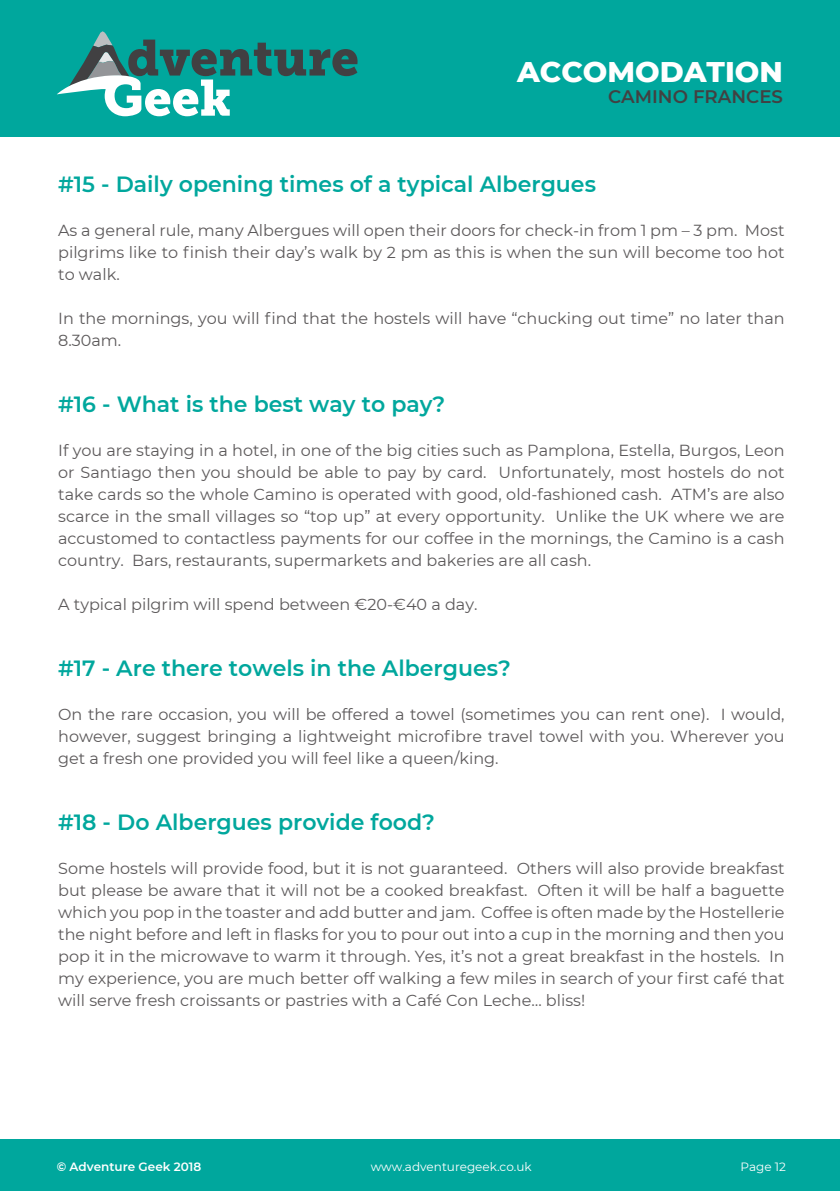
<style>
.page{position:relative;width:840px;height:1191px;background:#fff}
.page>*{position:absolute;margin:0;border:0;box-sizing:border-box;transform-origin:0 0}
.t1{font:800 29px "Montserrat";color:#fff}
.t2{font:600 22px "Montserrat";color:#00a79d}
.t3{font:600 18.2px "Montserrat";color:#414142}
.t4{font:16px/22px "Montserrat";color:#5c595a;text-align:justify}
.t5{font:12px "Montserrat";color:#fff}
.t6{font:600 12px "Montserrat";color:#fff}
</style>
<div class="page">
<div style="left:0;top:1140px;width:839px;height:51px;background:#00a79d"></div>
<div style="left:0;top:0;width:839px;height:136px;background:#00a79d"></div>
<svg style="left:57px;top:31px;width:300px;height:85px"></svg>
<h1 class="t1" style="left:517px;top:50px;width:267px">ACCOMODATION</h1>
<p class="t3" style="left:607px;top:84px;width:176px">CAMINO FRANCES</p>
<h2 class="t2" style="left:58px;top:168px;width:539px">#15 - Daily opening times of a typical Albergues</h2>
<p class="t4" style="left:58px;top:219px;width:727px">As a general rule, many Albergues will open their doors for check-in from 1 pm – 3 pm. Most pilgrims like to finish their day’s walk by 2 pm as this is when the sun will become too hot to walk.</p>
<p class="t4" style="left:58px;top:307px;width:727px">In the mornings, you will find that the hostels will have “chucking out time” no later than<br>8.30am.</p>
<h2 class="t2" style="left:58px;top:388px;width:388px">#16 - What is the best way to pay?</h2>
<p class="t4" style="left:58px;top:439px;width:727px">If you are staying in a hotel, in one of the big cities such as Pamplona, Estella, Burgos, Leon or Santiago then you should be able to pay by card. Unfortunately, most hostels do not take cards so the whole Camino is operated with good, old-fashioned cash. ATM’s are also scarce in the small villages so “top up” at every opportunity. Unlike the UK where we are accustomed to contactless payments for our coffee in the mornings, the Camino is a cash country. Bars, restaurants, supermarkets and bakeries are all cash.</p>
<p class="t4" style="left:58px;top:593px;width:420px">A typical pilgrim will spend between €20-€40 a day.</p>
<h2 class="t2" style="left:58px;top:652px;width:454px">#17 - Are there towels in the Albergues?</h2>
<p class="t4" style="left:58px;top:703px;width:727px">On the rare occasion, you will be offered a towel (sometimes you can rent one). I would, however, suggest bringing a lightweight microfibre travel towel with you. Wherever you get a fresh one provided you will feel like a queen/king.</p>
<h2 class="t2" style="left:58px;top:806px;width:378px">#18 - Do Albergues provide food?</h2>
<p class="t4" style="left:58px;top:857px;width:727px">Some hostels will provide food, but it is not guaranteed. Others will also provide breakfast but please be aware that it will not be a cooked breakfast. Often it will be half a baguette which you pop in the toaster and add butter and jam. Coffee is often made by the Hostellerie the night before and left in flasks for you to pour out into a cup in the morning and then you pop it in the microwave to warm it through. Yes, it’s not a great breakfast in the hostels. In my experience, you are much better off walking a few miles in search of your first café that will serve fresh croissants or pastries with a Café Con Leche… bliss!</p>
<p class="t6" style="left:57px;top:1158px;width:146px">© Adventure Geek 2018</p>
<p class="t5" style="left:370px;top:1158px;width:162px">www.adventuregeek.co.uk</p>
<p class="t5" style="left:740px;top:1158px;width:47px">Page 12</p>
</div>
